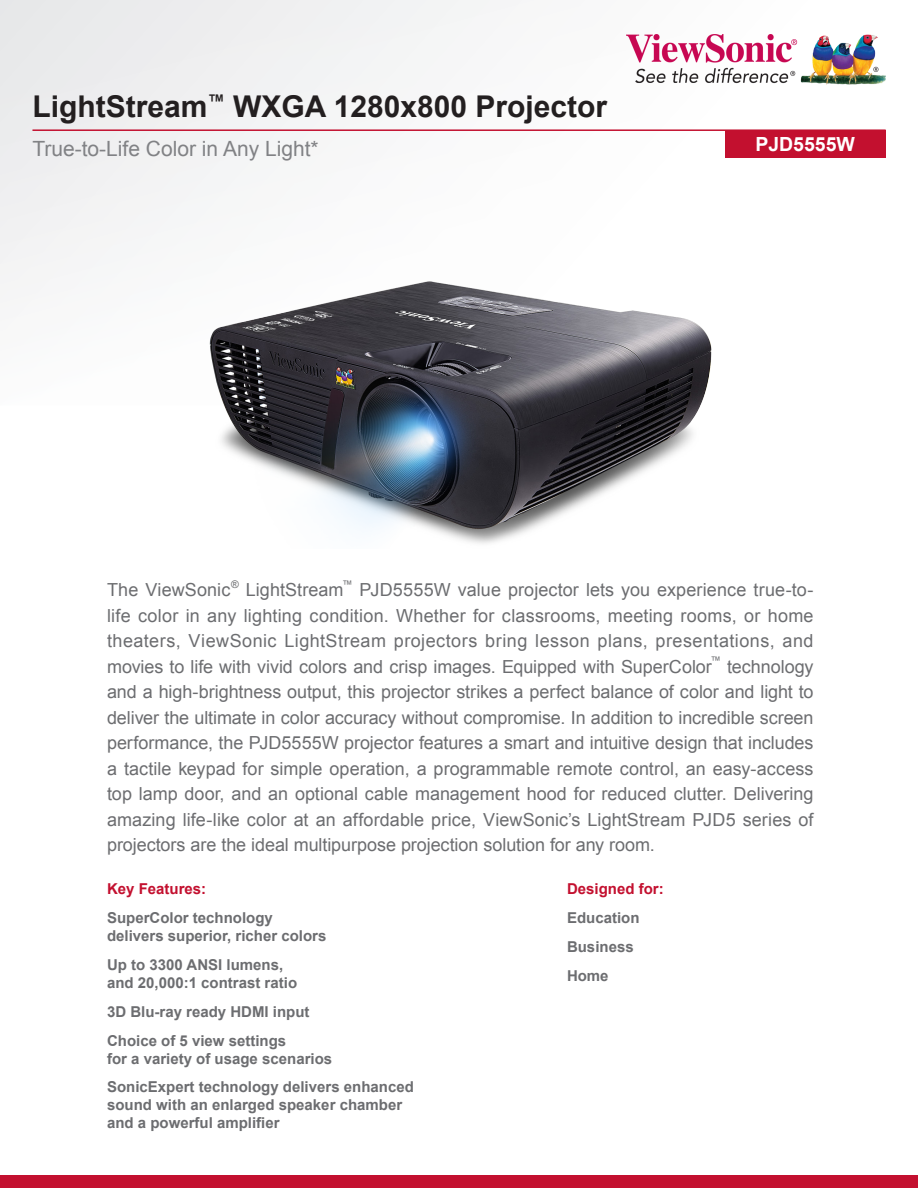
<style>
.page{position:relative;width:918px;height:1188px;background:#fff}
.page>*{position:absolute;margin:0;border:0;box-sizing:border-box;transform-origin:0 0}
.Headline{font:700 30px "Arial";color:#231f20}
.t1{font:21px "Arial";color:#818285}
.Product_Number{font:700 19.5px "Arial";color:#fff}
.Body_Copy{font:18px/25.5px "Arial";letter-spacing:-.005em;color:#6c6d70;text-align:justify}
.Bullets_2{font:700 15px/18px "Arial";color:#6c6d70}
.Bullets_2-2{font:700 15px "Arial";color:#c3102f}
.Body_Copy-2{font:10.5px "Arial";color:#6c6d70}
</style>
<div class="page">
<div style="left:1px;top:1px;width:916px;height:405px;background:linear-gradient(to right,#f0f1f2,#fff)"></div>
<div style="left:0;top:1175px;width:918px;height:13px;background:#c3102f"></div>
<img style="left:627px;top:35px;width:259px;height:49px">
<hr style="left:32px;top:129px;width:854px;height:2px;background:#c3102f">
<div style="left:725px;top:130px;width:161px;height:27px;background:#c3102f"></div>
<img style="left:190px;top:263px;width:540px;height:281px">
<p class="Headline" style="left:32px;top:87px;width:576px">LightStream<sup>™</sup> WXGA 1280x800 Projector</p>
<p class="t1" style="left:32px;top:134px;width:288px">True-to-Life Color in Any Light*</p>
<p class="Product_Number" style="left:755px;top:131px;width:101px">PJD5555W</p>
<p class="Body_Copy" style="left:107px;top:578px;width:125px">The ViewSonic</p>
<p class="Body_Copy-2" style="left:231px;top:577px;width:9px">®</p>
<p class="Body_Copy" style="left:246px;top:578px;width:99px">LightStream</p>
<p class="Body_Copy-2" style="left:342px;top:577px;width:12px">™</p>
<p class="Body_Copy" style="left:107px;top:578px;width:708px;text-indent:253px">PJD5555W value projector lets you experience true-to&shy;life color in any lighting condition. Whether for classrooms, meeting rooms, or home theaters, ViewSonic LightStream projectors bring lesson plans, presentations, and movies to life with vivid colors and crisp images. Equipped with SuperColor</p>
<p class="Body_Copy-2" style="left:711px;top:654px;width:12px">™</p>
<p class="Body_Copy" style="left:107px;top:654px;width:708px;text-indent:620px">technology and a high-brightness output, this projector strikes a perfect balance of color and light to deliver the ultimate in color accuracy without compromise. In addition to incredible screen performance, the PJD5555W projector features a smart and intuitive design that includes a tactile keypad for simple operation, a programmable remote control, an easy-access top lamp door, and an optional cable management hood for reduced clutter. Delivering amazing life-like color at an affordable price, ViewSonic’s LightStream PJD5 series of projectors are the ideal multipurpose projection solution for any room.</p>
<p class="Bullets_2-2" style="left:107px;top:879px;width:101px">Key Features:</p>
<p class="Bullets_2" style="left:107px;top:909px;width:221px">SuperColor technology delivers superior, richer colors</p>
<p class="Bullets_2" style="left:107px;top:956px;width:192px">Up to 3300 ANSI lumens, and 20,000:1 contrast ratio</p>
<p class="Bullets_2" style="left:107px;top:1003px;width:204px">3D Blu-ray ready HDMI input</p>
<p class="Bullets_2" style="left:107px;top:1032px;width:227px">Choice of 5 view settings<br>for a variety of usage scenarios</p>
<p class="Bullets_2" style="left:107px;top:1079px;width:308px">SonicExpert technology delivers enhanced sound with an enlarged speaker chamber and a powerful amplifier</p>
<p class="Bullets_2-2" style="left:567px;top:879px;width:98px">Designed for:</p>
<p class="Bullets_2" style="left:567px;top:909px;width:74px">Education</p>
<p class="Bullets_2" style="left:567px;top:938px;width:68px">Business</p>
<p class="Bullets_2" style="left:567px;top:967px;width:43px">Home</p>
</div>
